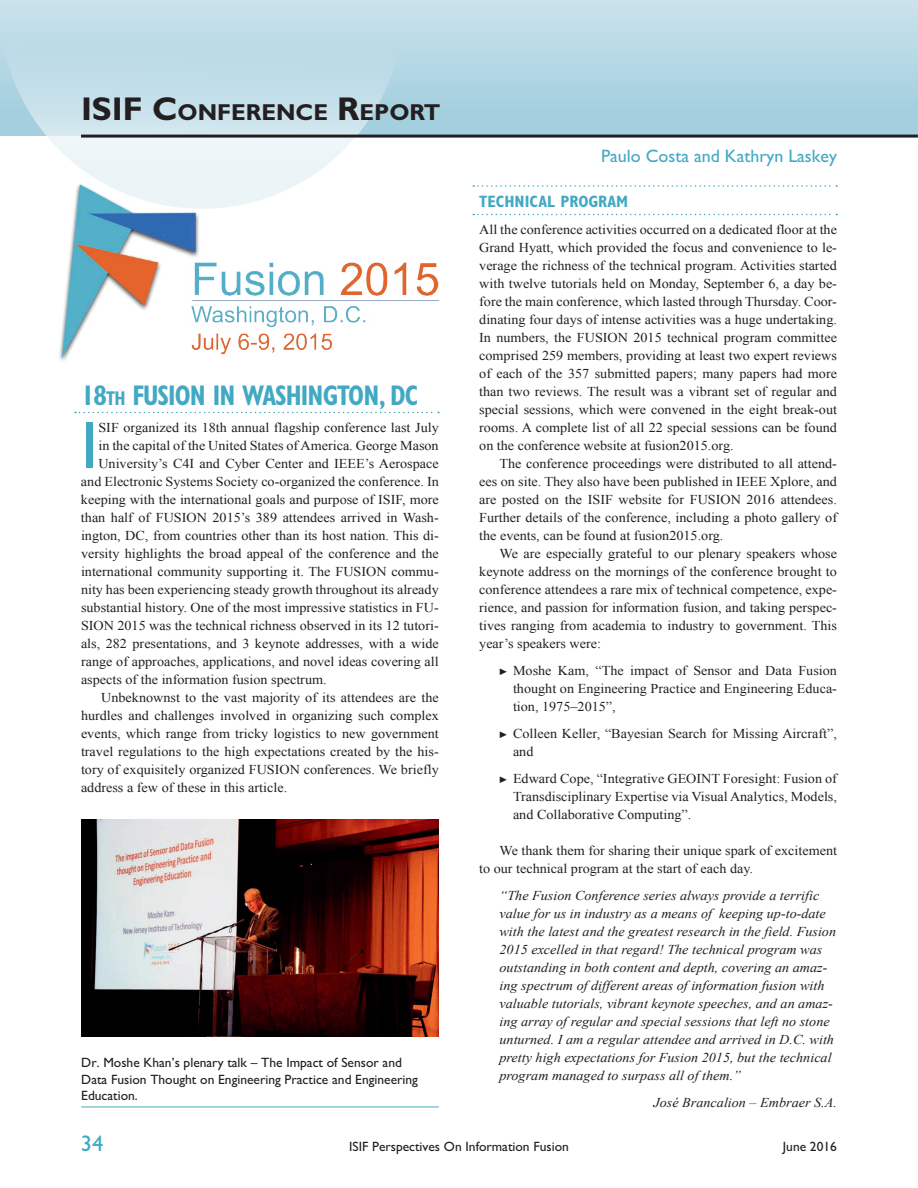
<style>
.page{position:relative;width:918px;height:1188px;background:#fff}
.page>*{position:absolute;margin:0;border:0;box-sizing:border-box;transform-origin:0 0}
.t1{font:66.3px "M Gill Sans";color:#42a9c3;scale:1.05 1}
.t2{font:700 condensed 28.5px "Gill Sans";letter-spacing:-.035em;color:#42a9c3;scale:.91 1}
.t3{font:700 23.1px "Gill Sans";color:#231f20}
.t4{font:22.5px "M Gill Sans";color:#42a9c3}
.t5{font:18px "M Gill Sans";color:#42a9c3}
.t6{font:700 condensed 16.5px "Gill Sans";color:#42a9c3}
.t7{font:13.5px/18px "Times New Roman";color:#231f20;text-align:justify;scale:1.05 1}
.t8{font:italic 13.5px/18px "Times New Roman";color:#231f20;scale:1.05 1}
.t9{font:13.5px/16.2px "M Gill Sans";color:#231f20}
.s1{font-size:33px}
.s2{font-size:19.95px}
.s3{font-family:"Mathematical Pi Six";font-size:9px}
</style>
<div class="page">
<div style="left:0;top:0;width:918px;height:136px;background:linear-gradient(to bottom,#cbe4ee,#9cc8d9)"></div>
<svg style="left:0;top:0;width:403px;height:184px;background:#cde4ec"></svg>
<hr style="left:81px;top:135px;width:837px;height:3px;background:#231f20">
<svg style="left:75px;top:412px;width:364px;height:1px"></svg>
<svg style="left:473px;top:185px;width:364px;height:2px"></svg>
<svg style="left:473px;top:214px;width:364px;height:1px"></svg>
<img style="left:59px;top:184px;width:379px;height:177px">
<hr style="left:81px;top:1107px;width:358px;height:1px;background:#42a9c3">
<img style="left:81px;top:819px;width:357px;height:218px">
<p class="t3" style="left:81px;top:98px;width:361px"><span class="s1">ISIF C</span>ONFERENCE <span class="s1">R</span>EPORT</p>
<p class="t2" style="left:81px;top:378px;width:372px">18<span class="s2">th</span> FUSION IN WASHINGTON, DC</p>
<p class="t1" style="left:81px;top:409px;width:18px">I</p>
<p class="t7" style="left:98px;top:418px;width:326px">SIF organized its 18th annual flagship conference last July</p>
<p class="t7" style="left:98px;top:436px;width:326px">in the capital of the United States of America. George Mason</p>
<p class="t7" style="left:98px;top:454px;width:326px">University’s C4I and Cyber Center and IEEE’s Aerospace</p>
<p class="t7" style="left:81px;top:472px;width:342px">and Electronic Systems Society co-organized the conference. In</p>
<p class="t7" style="left:81px;top:490px;width:342px">keeping with the international goals and purpose of ISIF, more</p>
<p class="t7" style="left:81px;top:508px;width:342px">than half of FUSION 2015’s 389 attendees arrived in Wash-</p>
<p class="t7" style="left:81px;top:526px;width:342px">ington, DC, from countries other than its host nation. This di-</p>
<p class="t7" style="left:81px;top:544px;width:342px">versity highlights the broad appeal of the conference and the</p>
<p class="t7" style="left:81px;top:562px;width:342px">international community supporting it. The FUSION commu-</p>
<p class="t7" style="left:81px;top:580px;width:342px">nity has been experiencing steady growth throughout its already</p>
<p class="t7" style="left:81px;top:598px;width:342px">substantial history. One of the most impressive statistics in FU-</p>
<p class="t7" style="left:81px;top:616px;width:342px">SION 2015 was the technical richness observed in its 12 tutori-</p>
<p class="t7" style="left:81px;top:634px;width:342px">als, 282 presentations, and 3 keynote addresses, with a wide</p>
<p class="t7" style="left:81px;top:652px;width:342px">range of approaches, applications, and novel ideas covering all</p>
<p class="t7" style="left:81px;top:670px;width:235px">aspects of the information fusion spectrum.</p>
<p class="t7" style="left:101px;top:688px;width:323px">Unbeknownst to the vast majority of its attendees are the</p>
<p class="t7" style="left:81px;top:706px;width:342px">hurdles and challenges involved in organizing such complex</p>
<p class="t7" style="left:81px;top:724px;width:342px">events, which range from tricky logistics to new government</p>
<p class="t7" style="left:81px;top:742px;width:342px">travel regulations to the high expectations created by the his-</p>
<p class="t7" style="left:81px;top:760px;width:342px">tory of exquisitely organized FUSION conferences. We briefly</p>
<p class="t7" style="left:81px;top:778px;width:198px">address a few of these in this article.</p>
<p class="t9" style="left:81px;top:1055px;width:338px">Dr. Moshe Khan’s plenary talk – The Impact of Sensor and<br>Data Fusion Thought on Engineering Practice and Engineering<br>Education.</p>
<p class="t5" style="left:601px;top:146px;width:237px">Paulo Costa and Kathryn Laskey</p>
<p class="t6" style="left:479px;top:192px;width:150px">TECHNICAL PROGRAM</p>
<p class="t7" style="left:479px;top:220px;width:342px">All the conference activities occurred on a dedicated floor at the</p>
<p class="t7" style="left:479px;top:238px;width:342px">Grand Hyatt, which provided the focus and convenience to le-</p>
<p class="t7" style="left:479px;top:256px;width:342px">verage the richness of the technical program. Activities started</p>
<p class="t7" style="left:479px;top:274px;width:342px">with twelve tutorials held on Monday, September 6, a day be-</p>
<p class="t7" style="left:479px;top:292px;width:342px">fore the main conference, which lasted through Thursday. Coor-</p>
<p class="t7" style="left:479px;top:310px;width:342px">dinating four days of intense activities was a huge undertaking.</p>
<p class="t7" style="left:479px;top:328px;width:342px">In numbers, the FUSION 2015 technical program committee</p>
<p class="t7" style="left:479px;top:346px;width:342px">comprised 259 members, providing at least two expert reviews</p>
<p class="t7" style="left:479px;top:364px;width:342px">of each of the 357 submitted papers; many papers had more</p>
<p class="t7" style="left:479px;top:382px;width:342px">than two reviews. The result was a vibrant set of regular and</p>
<p class="t7" style="left:479px;top:400px;width:342px">special sessions, which were convened in the eight break-out</p>
<p class="t7" style="left:479px;top:418px;width:342px">rooms. A complete list of all 22 special sessions can be found</p>
<p class="t7" style="left:479px;top:436px;width:244px">on the conference website at fusion2015.org.</p>
<p class="t7" style="left:500px;top:454px;width:323px">The conference proceedings were distributed to all attend-</p>
<p class="t7" style="left:479px;top:472px;width:342px">ees on site. They also have been published in IEEE Xplore, and</p>
<p class="t7" style="left:479px;top:490px;width:342px">are posted on the ISIF website for FUSION 2016 attendees.</p>
<p class="t7" style="left:479px;top:508px;width:342px">Further details of the conference, including a photo gallery of</p>
<p class="t7" style="left:479px;top:526px;width:234px">the events, can be found at fusion2015.org.</p>
<p class="t7" style="left:500px;top:544px;width:323px">We are especially grateful to our plenary speakers whose</p>
<p class="t7" style="left:479px;top:562px;width:342px">keynote address on the mornings of the conference brought to</p>
<p class="t7" style="left:479px;top:580px;width:342px">conference attendees a rare mix of technical competence, expe-</p>
<p class="t7" style="left:479px;top:598px;width:342px">rience, and passion for information fusion, and taking perspec-</p>
<p class="t7" style="left:479px;top:616px;width:342px">tives ranging from academia to industry to government. This</p>
<p class="t7" style="left:479px;top:634px;width:117px">year’s speakers were:</p>
<p class="t7" style="left:513px;top:661px;width:310px;text-indent:-14px"><span class="s3">C</span> Moshe Kam, “The impact of Sensor and Data Fusion thought on Engineering Practice and Engineering Educa&shy;tion, 1975–2015”,</p>
<p class="t7" style="left:513px;top:724px;width:310px;text-indent:-14px"><span class="s3">C</span> Colleen Keller, “Bayesian Search for Missing Aircraft”, and</p>
<p class="t7" style="left:513px;top:769px;width:310px;text-indent:-14px"><span class="s3">C</span> Edward Cope, “Integrative GEOINT Foresight: Fusion of Transdisciplinary Expertise via Visual Analytics, Models, and Collaborative Computing”.</p>
<p class="t7" style="left:479px;top:841px;width:342px;text-indent:20px">We thank them for sharing their unique spark of excitement to our technical program at the start of each day.</p>
<p class="t8" style="left:500px;top:886px;width:322px">“The Fusion Conference series always provide a terrific value for us in industry as a means of keeping up-to-date with the latest and the greatest research in the field. Fusion 2015 excelled in that regard! The technical program was outstanding in both content and depth, covering an amaz&shy;ing spectrum of different areas of information fusion with valuable tutorials, vibrant keynote speeches, and an amaz&shy;ing array of regular and special sessions that left no stone unturned. I am a regular attendee and arrived in D.C. with pretty high expectations for Fusion 2015, but the technical program managed to surpass all of them.”</p>
<p class="t8" style="left:654px;top:1093px;width:176px">José Brancalion – Embraer S.A.</p>
<p class="t4" style="left:81px;top:1131px;width:24px">34</p>
<p class="t9" style="left:349px;top:1139px;width:221px">ISIF Perspectives On Information Fusion</p>
<p class="t9" style="left:783px;top:1139px;width:56px">June 2016</p>
</div>
